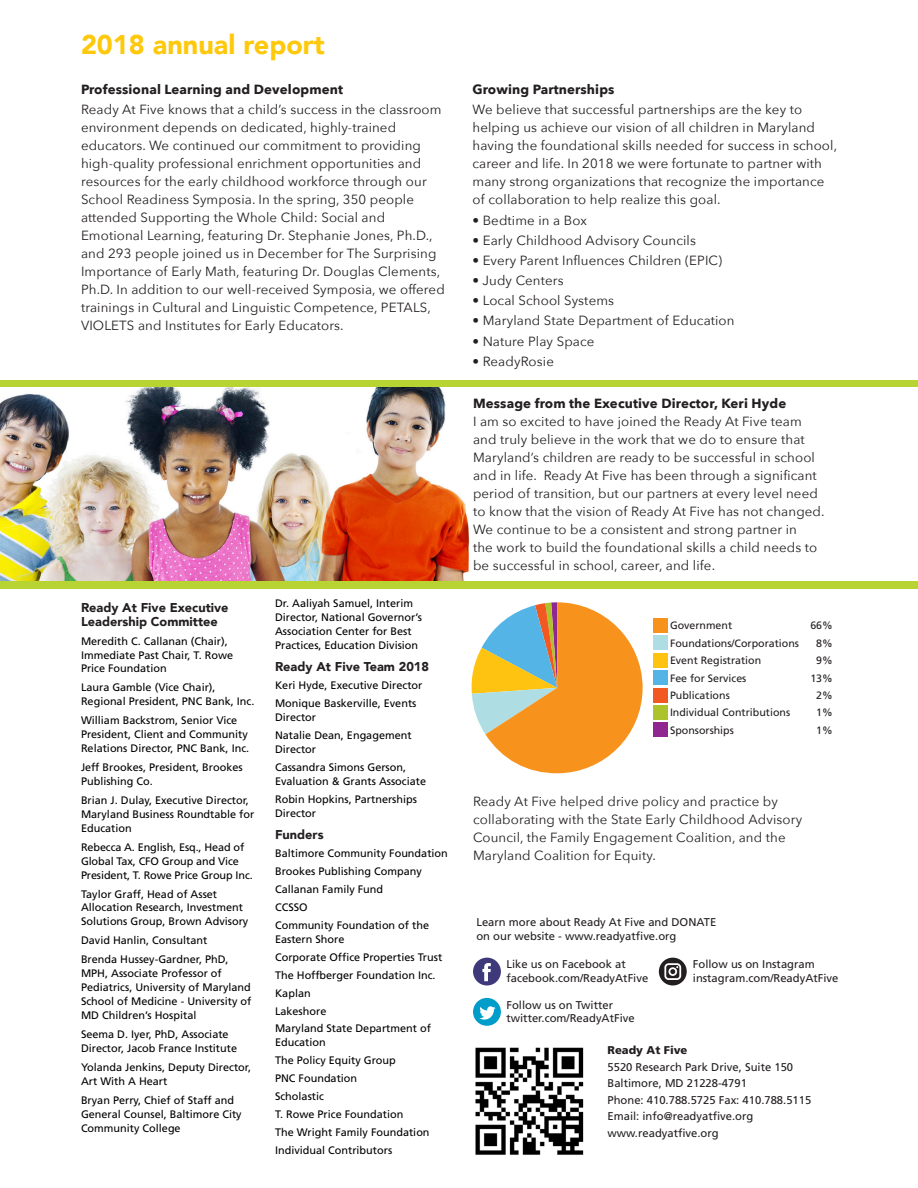
<style>
.page{position:relative;width:918px;height:1188px;background:#fff}
.page>*{position:absolute;margin:0;border:0;box-sizing:border-box;transform-origin:0 0}
.t1{font:900 27px "Avenir";color:#fec80b}
.t2{font:13.35px/18px "Avenir Next";letter-spacing:.01em;color:#231f20}
.t3{font:700 13.35px "Avenir Next";letter-spacing:.01em;color:#231f20}
.copy{font:900 12.75px/13.8px "Avenir";color:#231f20}
.text{font:11.25px/13.5px "Frutiger";color:#231f20}
.copy-2{font:11.25px/16.5px "Frutiger";color:#231f20}
.small_text_bold{font:10.8px/13.8px "Frutiger";color:#000}
.t4{font:10.65px "Frutiger";color:#231f20}
.s1{font-weight:700}
.s2{font-weight:900}
</style>
<div class="page">
<img style="left:0;top:387px;width:470px;height:193px">
<div style="left:654px;top:618px;width:14px;height:14px;background:#f7931d"></div>
<div style="left:654px;top:635px;width:14px;height:15px;background:#aedee4"></div>
<div style="left:654px;top:653px;width:14px;height:14px;background:#fec210"></div>
<div style="left:654px;top:671px;width:14px;height:14px;background:#54b4e5"></div>
<div style="left:654px;top:688px;width:14px;height:14px;background:#f15921"></div>
<div style="left:654px;top:706px;width:14px;height:14px;background:#acc32b"></div>
<div style="left:654px;top:723px;width:14px;height:14px;background:#90268f"></div>
<svg style="left:471px;top:602px;width:172px;height:171px"></svg>
<div style="left:0;top:380px;width:918px;height:7px;background:#b8d432"></div>
<div style="left:0;top:581px;width:918px;height:7px;background:#b8d432"></div>
<img style="left:475px;top:1047px;width:109px;height:108px">
<div style="left:473px;top:958px;width:28px;height:27px;background:#3d397a;border-radius:50%"></div>
<svg style="left:482px;top:963px;width:9px;height:18px"></svg>
<div style="left:473px;top:998px;width:28px;height:28px;background:#009dcb;border-radius:50%"></div>
<svg style="left:479px;top:1006px;width:17px;height:14px"></svg>
<svg style="left:659px;top:958px;width:28px;height:28px"></svg>
<p class="t1" style="left:81px;top:21px;width:245px">2018 annual report</p>
<p class="t3" style="left:81px;top:78px;width:264px">Professional Learning and Development</p>
<p class="t2" style="left:81px;top:100px;width:365px">Ready At Five knows that a child’s success in the classroom environment depends on dedicated, highly-trained educators. We continued our commitment to providing high-quality professional enrichment opportunities and resources for the early childhood workforce through our School Readiness Symposia. In the spring, 350 people attended Supporting the Whole Child: Social and Emotional Learning, featuring Dr. Stephanie Jones, Ph.D., and 293 people joined us in December for The Surprising Importance of Early Math, featuring Dr. Douglas Clements, Ph.D. In addition to our well-received Symposia, we offered trainings in Cultural and Linguistic Competence, PETALS, VIOLETS and Institutes for Early Educators.</p>
<p class="copy" style="left:81px;top:600px;width:149px">Ready At Five Executive<br>Leadership Committee</p>
<p class="small_text_bold" style="left:81px;top:634px;width:154px">Meredith C. Callanan (Chair),<br>Immediate Past Chair, T. Rowe<br>Price Foundation</p>
<p class="small_text_bold" style="left:81px;top:681px;width:175px">Laura Gamble (Vice Chair),<br>Regional President, PNC Bank, Inc.</p>
<p class="small_text_bold" style="left:81px;top:714px;width:170px">William Backstrom, Senior Vice<br>President, Client and Community<br>Relations Director, PNC Bank, Inc.</p>
<p class="small_text_bold" style="left:81px;top:761px;width:163px">Jeff Brookes, President, Brookes<br>Publishing Co.</p>
<p class="small_text_bold" style="left:81px;top:793px;width:175px">Brian J. Dulay, Executive Director,<br>Maryland Business Roundtable for<br>Education</p>
<p class="small_text_bold" style="left:81px;top:840px;width:173px">Rebecca A. English, Esq., Head of<br>Global Tax, CFO Group and Vice<br>President, T. Rowe Price Group Inc.</p>
<p class="small_text_bold" style="left:81px;top:887px;width:169px">Taylor Graff, Head of Asset<br>Allocation Research, Investment<br>Solutions Group, Brown Advisory</p>
<p class="small_text_bold" style="left:81px;top:934px;width:128px">David Hanlin, Consultant</p>
<p class="small_text_bold" style="left:81px;top:953px;width:172px">Brenda Hussey-Gardner, PhD,<br>MPH, Associate Professor of<br>Pediatrics, University of Maryland<br>School of Medicine - University of<br>MD Children’s Hospital</p>
<p class="small_text_bold" style="left:81px;top:1027px;width:158px">Seema D. Iyer, PhD, Associate<br>Director, Jacob France Institute</p>
<p class="small_text_bold" style="left:81px;top:1060px;width:172px">Yolanda Jenkins, Deputy Director,<br>Art With A Heart</p>
<p class="small_text_bold" style="left:81px;top:1093px;width:162px">Bryan Perry, Chief of Staff and<br>General Counsel, Baltimore City<br>Community College</p>
<p class="small_text_bold" style="left:275px;top:597px;width:149px">Dr. Aaliyah Samuel, Interim<br>Director, National Governor’s<br>Association Center for Best<br>Practices, Education Division</p>
<p class="copy" style="left:275px;top:660px;width:155px">Ready At Five Team 2018</p>
<p class="small_text_bold" style="left:275px;top:679px;width:149px">Keri Hyde, Executive Director</p>
<p class="small_text_bold" style="left:275px;top:697px;width:143px">Monique Baskerville, Events<br>Director</p>
<p class="small_text_bold" style="left:275px;top:728px;width:138px">Natalie Dean, Engagement<br>Director</p>
<p class="small_text_bold" style="left:275px;top:760px;width:153px">Cassandra Simons Gerson,<br>Evaluation &amp; Grants Associate</p>
<p class="small_text_bold" style="left:275px;top:792px;width:144px">Robin Hopkins, Partnerships<br>Director</p>
<p class="copy" style="left:275px;top:827px;width:50px">Funders</p>
<p class="small_text_bold" style="left:275px;top:846px;width:174px">Baltimore Community Foundation</p>
<p class="small_text_bold" style="left:275px;top:864px;width:148px">Brookes Publishing Company</p>
<p class="small_text_bold" style="left:275px;top:882px;width:110px">Callanan Family Fund</p>
<p class="small_text_bold" style="left:275px;top:900px;width:34px">CCSSO</p>
<p class="small_text_bold" style="left:275px;top:918px;width:156px">Community Foundation of the<br>Eastern Shore</p>
<p class="small_text_bold" style="left:275px;top:950px;width:169px">Corporate Office Properties Trust</p>
<p class="small_text_bold" style="left:275px;top:968px;width:162px">The Hoffberger Foundation Inc.</p>
<p class="small_text_bold" style="left:275px;top:986px;width:37px">Kaplan</p>
<p class="small_text_bold" style="left:275px;top:1004px;width:53px">Lakeshore</p>
<p class="small_text_bold" style="left:275px;top:1022px;width:157px">Maryland State Department of<br>Education</p>
<p class="small_text_bold" style="left:275px;top:1054px;width:122px">The Policy Equity Group</p>
<p class="small_text_bold" style="left:275px;top:1072px;width:84px">PNC Foundation</p>
<p class="small_text_bold" style="left:275px;top:1090px;width:50px">Scholastic</p>
<p class="small_text_bold" style="left:275px;top:1108px;width:130px">T. Rowe Price Foundation</p>
<p class="small_text_bold" style="left:275px;top:1126px;width:156px">The Wright Family Foundation</p>
<p class="small_text_bold" style="left:275px;top:1143px;width:119px">Individual Contributors</p>
<p class="t3" style="left:472px;top:78px;width:144px">Growing Partnerships</p>
<p class="t2" style="left:472px;top:100px;width:366px">We believe that successful partnerships are the key to helping us achieve our vision of all children in Maryland having the foundational skills needed for success in school, career and life. In 2018 we were fortunate to partner with many strong organizations that recognize the importance of collaboration to help realize this goal.</p>
<p class="t2" style="left:472px;top:210px;width:116px">• Bedtime in a Box</p>
<p class="t2" style="left:472px;top:231px;width:225px">• Early Childhood Advisory Councils</p>
<p class="t2" style="left:472px;top:251px;width:251px">• Every Parent Influences Children (EPIC)</p>
<p class="t2" style="left:472px;top:271px;width:93px">• Judy Centers</p>
<p class="t2" style="left:472px;top:291px;width:143px">• Local School Systems</p>
<p class="t2" style="left:472px;top:311px;width:264px">• Maryland State Department of Education</p>
<p class="t2" style="left:472px;top:331px;width:123px">• Nature Play Space</p>
<p class="t2" style="left:472px;top:352px;width:83px">• ReadyRosie</p>
<p class="t2" style="left:473px;top:394px;width:353px"><span class="s1">Message from the Executive Director, Keri Hyde<br></span>I am so excited to have joined the Ready At Five team and truly believe in the work that we do to ensure that Maryland’s children are ready to be successful in school and in life. Ready At Five has been through a significant period of transition, but our partners at every level need to know that the vision of Ready At Five has not changed.<br>We continue to be a consistent and strong partner in<br>the work to build the foundational skills a child needs to be successful in school, career, and life.</p>
<p class="t4" style="left:670px;top:619px;width:64px">Government</p>
<p class="t4" style="left:810px;top:619px;width:24px">66%</p>
<p class="t4" style="left:670px;top:637px;width:131px">Foundations/Corporations</p>
<p class="t4" style="left:816px;top:637px;width:18px">8%</p>
<p class="t4" style="left:670px;top:654px;width:93px">Event Registration</p>
<p class="t4" style="left:816px;top:654px;width:18px">9%</p>
<p class="t4" style="left:670px;top:672px;width:78px">Fee for Services</p>
<p class="t4" style="left:810px;top:672px;width:24px">13%</p>
<p class="t4" style="left:670px;top:689px;width:61px">Publications</p>
<p class="t4" style="left:816px;top:689px;width:18px">2%</p>
<p class="t4" style="left:670px;top:706px;width:122px">Individual Contributions</p>
<p class="t4" style="left:816px;top:706px;width:18px">1%</p>
<p class="t4" style="left:670px;top:724px;width:65px">Sponsorships</p>
<p class="t4" style="left:816px;top:724px;width:18px">1%</p>
<p class="t2" style="left:473px;top:792px;width:331px">Ready At Five helped drive policy and practice by collaborating with the State Early Childhood Advisory Council, the Family Engagement Coalition, and the Maryland Coalition for Equity.</p>
<p class="text" style="left:476px;top:916px;width:241px">Learn more about Ready At Five and DONATE on our website - www.readyatfive.org</p>
<p class="text" style="left:506px;top:957px;width:143px">Like us on Facebook at facebook.com/ReadyAtFive</p>
<p class="text" style="left:506px;top:998px;width:130px">Follow us on Twitter twitter.com/ReadyAtFive</p>
<p class="text" style="left:693px;top:957px;width:147px">Follow us on Instagram instagram.com/ReadyAtFive</p>
<p class="copy-2" style="left:608px;top:1042px;width:205px"><span class="s2">Ready At Five<br></span>5520 Research Park Drive, Suite 150<br>Baltimore, MD 21228-4791<br>Phone: 410.788.5725 Fax: 410.788.5115<br>Email: info@readyatfive.org www.readyatfive.org</p>
</div>
